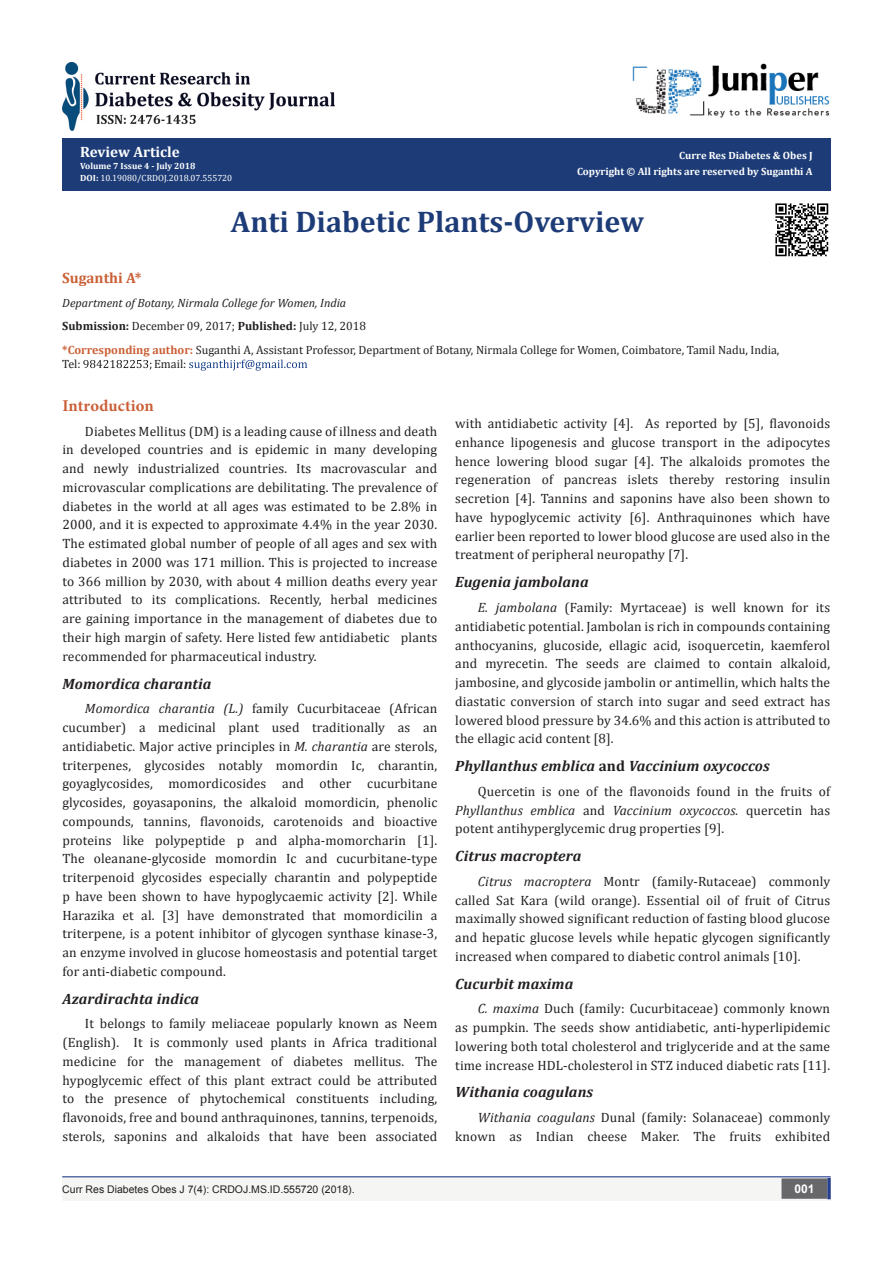
<style>
.page{position:relative;width:893px;height:1263px;background:#fff}
.page>*{position:absolute;margin:0;border:0;box-sizing:border-box;transform-origin:0 0}
.t1{font:700 30px "Cambria";color:#1d3c77}
.t2{font:700 16.5px "Minion Pro";letter-spacing:.005em;color:#ca5f37}
.t3{font:italic 700 15px "Cambria";letter-spacing:.01em;color:#231f20}
.t4{font:700 15px "Cambria";color:#fff}
.t5{font:700 15px "Cambria";color:#ca6035}
.t6{font:13.5px/18.8px "Cambria";letter-spacing:.01em;color:#231f20;text-align:justify}
.t7{font:12px "Cambria";color:#231f20}
.t8{font:italic 12px "Cambria";color:#231f20}
.t9{font:700 12px "Arial";color:#fff}
.t10{font:700 10.5px "Cambria";color:#fff}
.t11{font:10.5px "Arial";color:#231f20}
.t12{font:9px "Cambria";color:#fff}
.t13{font:700 9px "Cambria";color:#fff}
.s1{font-weight:700;color:#fffefc}
.s2{font-weight:700}
.s3{font-weight:700;color:#ca6035}
.s4{font-style:italic}
.s5{font-style:normal}
</style>
<div class="page">
<div style="left:62px;top:139px;width:769px;height:52px;background:#1d3c77"></div>
<svg style="left:83px;top:360px;width:68px;height:10px"></svg>
<svg style="left:189px;top:360px;width:118px;height:11px"></svg>
<div style="left:62px;top:1177px;width:494px;height:24px;background:#f5f5f4"></div>
<div style="left:503px;top:1177px;width:328px;height:24px;background:#f5f5f4"></div>
<div style="left:782px;top:1179px;width:45px;height:19px;background:#68676a"></div>
<div style="left:781px;top:1178px;width:46px;height:21px;border:2px solid #68676a"></div>
<svg style="left:827px;top:1178px;width:4px;height:21px"></svg>
<hr style="left:62px;top:1176px;width:769px;height:1px;background:#253f8e">
<img style="left:633px;top:63px;width:197px;height:55px">
<img style="left:62px;top:62px;width:273px;height:69px">
<img style="left:775px;top:203px;width:54px;height:54px">
<p class="t4" style="left:80px;top:141px;width:101px">Review Article</p>
<p class="t13" style="left:80px;top:160px;width:117px">Volume 7 Issue 4 - July 2018</p>
<p class="t12" style="left:80px;top:173px;width:154px"><span class="s1">DOI:</span> 10.19080/CRDOJ.2018.07.555720</p>
<p class="t10" style="left:679px;top:148px;width:135px">Curre Res Diabetes &amp; Obes J</p>
<p class="t10" style="left:577px;top:164px;width:237px">Copyright © All rights are reserved by Suganthi A</p>
<p class="t1" style="left:231px;top:201px;width:415px">Anti Diabetic Plants-Overview</p>
<p class="t5" style="left:62px;top:268px;width:81px">Suganthi A*</p>
<p class="t8" style="left:62px;top:294px;width:286px">Department of Botany, Nirmala College for Women, India</p>
<p class="t7" style="left:62px;top:319px;width:305px"><span class="s2">Submission:</span> December 09, 2017; <span class="s2">Published:</span> July 12, 2018</p>
<p class="t7" style="left:62px;top:342px;width:719px"><span class="s3">*Corresponding author:</span> Suganthi A, Assistant Professor, Department of Botany, Nirmala College for Women, Coimbatore, Tamil Nadu, India,</p>
<p class="t7" style="left:62px;top:357px;width:20px">Tel:</p>
<p class="t7" style="left:154px;top:357px;width:34px">Email:</p>
<p class="t2" style="left:62px;top:394px;width:93px">Introduction</p>
<p class="t6" style="left:62px;top:422px;width:376px;text-indent:22px">Diabetes Mellitus (DM) is a leading cause of illness and death in developed countries and is epidemic in many developing and newly industrialized countries. Its macrovascular and microvascular complications are debilitating. The prevalence of diabetes in the world at all ages was estimated to be 2.8% in 2000, and it is expected to approximate 4.4% in the year 2030.<br>The estimated global number of people of all ages and sex with diabetes in 2000 was 171 million. This is projected to increase to 366 million by 2030, with about 4 million deaths every year attributed to its complications. Recently, herbal medicines are gaining importance in the management of diabetes due to their high margin of safety. Here listed few antidiabetic plants recommended for pharmaceutical industry.</p>
<p class="t3" style="left:62px;top:673px;width:151px">Momordica charantia</p>
<p class="t6" style="left:62px;top:699px;width:376px;text-indent:22px"><span class="s4">Momordica charantia (L.)</span> family Cucurbitaceae (African cucumber) a medicinal plant used traditionally as an antidiabetic. Major active principles in <span class="s4">M. charantia</span> are sterols, triterpenes, glycosides notably momordin Ic, charantin, goyaglycosides, momordicosides and other cucurbitane glycosides, goyasaponins, the alkaloid momordicin, phenolic compounds, tannins, flavonoids, carotenoids and bioactive proteins like polypeptide p and alpha-momorcharin [1].<br>The oleanane-glycoside momordin Ic and cucurbitane-type triterpenoid glycosides especially charantin and polypeptide p have been shown to have hypoglycaemic activity [2]. While Harazika et al. [3] have demonstrated that momordicilin a triterpene, is a potent inhibitor of glycogen synthase kinase-3, an enzyme involved in glucose homeostasis and potential target for anti-diabetic compound.</p>
<p class="t3" style="left:62px;top:988px;width:138px">Azardirachta indica</p>
<p class="t6" style="left:62px;top:1014px;width:376px;text-indent:22px">It belongs to family meliaceae popularly known as Neem (English). It is commonly used plants in Africa traditional medicine for the management of diabetes mellitus. The hypoglycemic effect of this plant extract could be attributed to the presence of phytochemical constituents including, flavonoids, free and bound anthraquinones, tannins, terpenoids, sterols, saponins and alkaloids that have been associated</p>
<p class="t6" style="left:455px;top:414px;width:376px">with antidiabetic activity [4]. As reported by [5], flavonoids enhance lipogenesis and glucose transport in the adipocytes hence lowering blood sugar [4]. The alkaloids promotes the regeneration of pancreas islets thereby restoring insulin secretion [4]. Tannins and saponins have also been shown to have hypoglycemic activity [6]. Anthraquinones which have earlier been reported to lower blood glucose are used also in the treatment of peripheral neuropathy [7].</p>
<p class="t3" style="left:455px;top:571px;width:135px">Eugenia jambolana</p>
<p class="t6" style="left:455px;top:598px;width:376px;text-indent:22px"><span class="s4">E. jambolana</span> (Family: Myrtaceae) is well known for its antidiabetic potential. Jambolan is rich in compounds containing anthocyanins, glucoside, ellagic acid, isoquercetin, kaemferol and myrecetin. The seeds are claimed to contain alkaloid, jambosine, and glycoside jambolin or antimellin, which halts the diastatic conversion of starch into sugar and seed extract has lowered blood pressure by 34.6% and this action is attributed to the ellagic acid content [8].</p>
<p class="t3" style="left:455px;top:755px;width:316px">Phyllanthus emblica <span class="s5">and</span> Vaccinium oxycoccos</p>
<p class="t6" style="left:455px;top:782px;width:376px;text-indent:22px">Quercetin is one of the flavonoids found in the fruits of <span class="s4">Phyllanthus emblica</span> and <span class="s4">Vaccinium oxycoccos.</span> quercetin has potent antihyperglycemic drug properties [9].</p>
<p class="t3" style="left:455px;top:845px;width:127px">Citrus macroptera</p>
<p class="t6" style="left:455px;top:872px;width:376px;text-indent:22px"><span class="s4">Citrus macroptera</span> Montr (family-Rutaceae) commonly called Sat Kara (wild orange). Essential oil of fruit of Citrus maximally showed significant reduction of fasting blood glucose and hepatic glucose levels while hepatic glycogen significantly increased when compared to diabetic control animals [10].</p>
<p class="t3" style="left:455px;top:973px;width:119px">Cucurbit maxima</p>
<p class="t6" style="left:455px;top:999px;width:376px;text-indent:22px"><span class="s4">C. maxima</span> Duch (family: Cucurbitaceae) commonly known as pumpkin. The seeds show antidiabetic, anti-hyperlipidemic lowering both total cholesterol and triglyceride and at the same time increase HDL-cholesterol in STZ induced diabetic rats [11].</p>
<p class="t3" style="left:455px;top:1081px;width:139px">Withania coagulans</p>
<p class="t6" style="left:455px;top:1108px;width:376px;text-align:right"><span class="s4">Withania coagulans</span> Dunal (family: Solanaceae) commonly known as Indian cheese Maker. The fruits exhibited</p>
<p class="t11" style="left:62px;top:1182px;width:294px">Curr Res Diabetes Obes J 7(4): CRDOJ.MS.ID.555720 (2018).</p>
<p class="t9" style="left:794px;top:1181px;width:22px">001</p>
</div>
